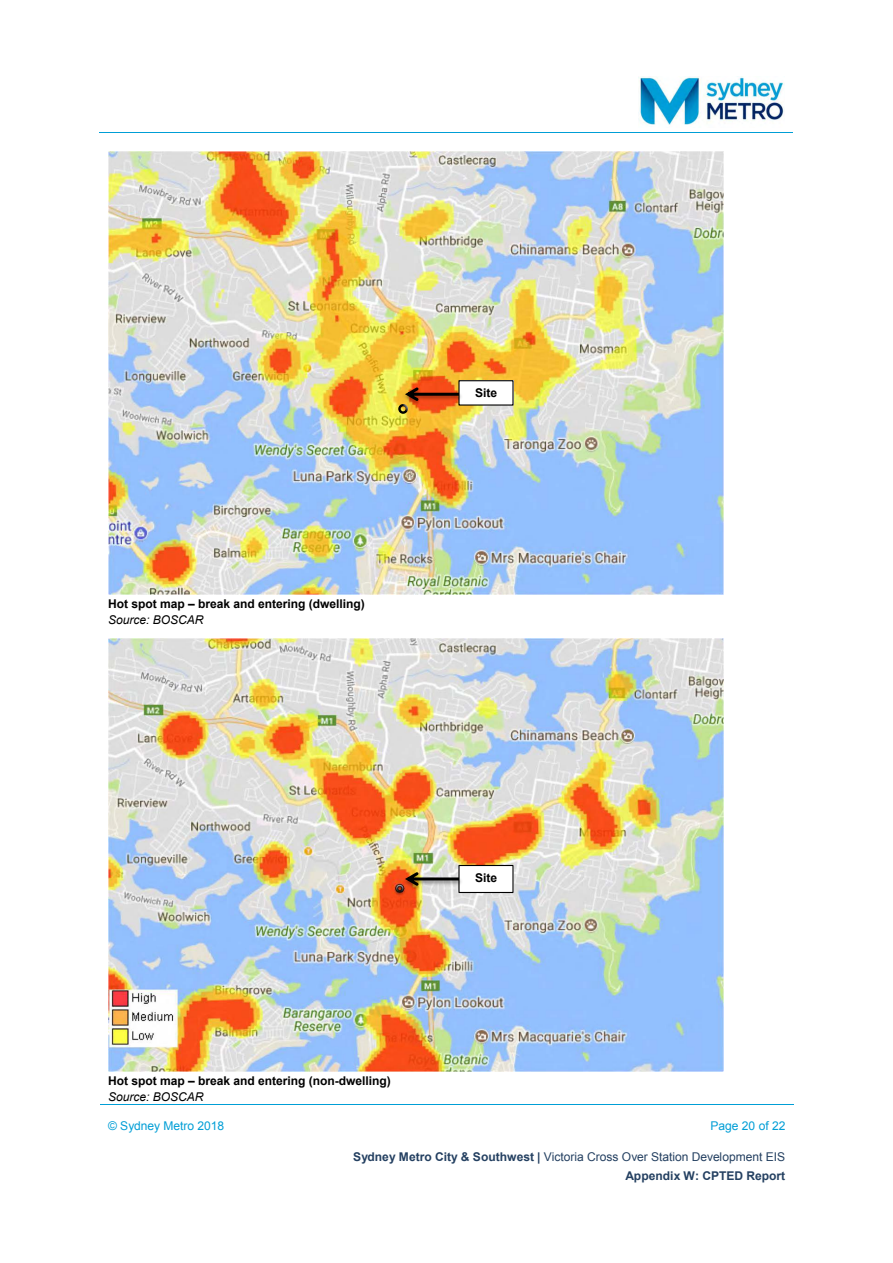
<style>
.page{position:relative;width:893px;height:1263px;background:#fff}
.page>*{position:absolute;margin:0;border:0;box-sizing:border-box;transform-origin:0 0}
.t1{font:700 12px "Arial";color:#000}
.t2{font:700 12px/18.3px "Arial";color:#244061;text-align:right}
.t3{font:italic 12px "Arial";color:#000}
.t4{font:12px "Arial";letter-spacing:-.005em;color:#009ed6}
.s1{font-weight:400}
</style>
<div class="page">
<hr style="left:100px;top:1105px;width:146px;height:1px;background:#009ed6">
<hr style="left:247px;top:1105px;width:393px;height:1px;background:#009ed6">
<hr style="left:640px;top:1105px;width:153px;height:1px;background:#009ed6">
<hr style="left:100px;top:132px;width:529px;height:1px;background:#009ed6">
<hr style="left:629px;top:132px;width:164px;height:1px;background:#009ed6">
<img style="left:638px;top:77px;width:146px;height:48px">
<img style="left:108px;top:151px;width:616px;height:443px">
<div style="left:459px;top:381px;width:54px;height:24px;background:#fff"></div>
<div style="left:458px;top:380px;width:56px;height:26px;border:1px solid #000"></div>
<img style="left:387px;top:378px;width:77px;height:37px">
<svg style="left:398px;top:387px;width:61px;height:27px;background:#c7631c"></svg>
<img style="left:108px;top:638px;width:616px;height:433px">
<div style="left:459px;top:865px;width:54px;height:27px;background:#fff"></div>
<div style="left:458px;top:865px;width:56px;height:28px;border:1px solid #000"></div>
<img style="left:387px;top:863px;width:77px;height:37px">
<svg style="left:405px;top:872px;width:54px;height:14px"></svg>
<p class="t1" style="left:108px;top:596px;width:258px">Hot spot map – break and entering (dwelling)</p>
<p class="t3" style="left:108px;top:612px;width:97px">Source: BOSCAR</p>
<p class="t1" style="left:475px;top:385px;width:24px">Site</p>
<p class="t1" style="left:475px;top:870px;width:24px">Site</p>
<p class="t1" style="left:108px;top:1073px;width:284px">Hot spot map – break and entering (non-dwelling)</p>
<p class="t3" style="left:108px;top:1089px;width:97px">Source: BOSCAR</p>
<p class="t4" style="left:108px;top:1118px;width:118px">© Sydney Metro 2018</p>
<p class="t4" style="left:710px;top:1118px;width:76px">Page 20 of 22</p>
<p class="t2" style="left:353px;top:1148px;width:434px">Sydney Metro City &amp; Southwest | <span class="s1">Victoria Cross Over Station Development EIS<br></span>Appendix W: CPTED Report</p>
</div>
